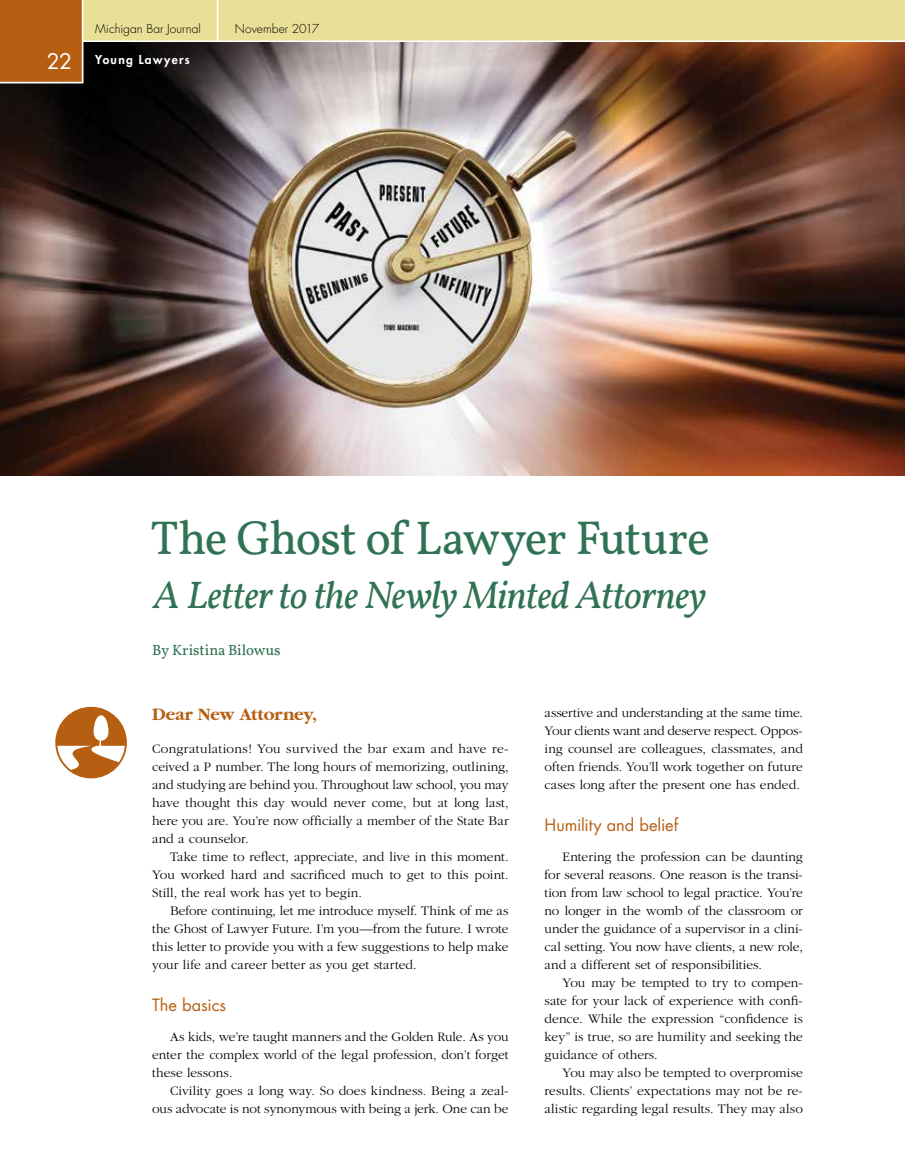
<style>
.page{position:relative;width:905px;height:1175px;background:#fff}
.page>*{position:absolute;margin:0;border:0;box-sizing:border-box;transform-origin:0 0}
.t1{font:48px "Vollkorn";letter-spacing:-.025em;color:#307254}
.t2{font:italic 39px "Vollkorn";letter-spacing:-.02em;color:#307254}
.t3{font:21px "Futura";color:#fff}
.t4{font:700 18px "Garamond";color:#b65f13}
.t5{font:16.5px "Futura";letter-spacing:-.005em;color:#b65f13}
.t6{font:15px "Vollkorn";color:#307254}
.t7{font:300 13.5px/18px "Garamond";letter-spacing:.005em;color:#000;text-align:justify}
.t8{font:300 12px "Futura";color:#000}
.t9{font:800 12px "Futura";letter-spacing:.11em;color:#fff}
</style>
<div class="page">
<img style="left:0;top:84px;width:904px;height:392px">
<svg style="left:0;top:0;width:904px;height:84px;background:#b1996d"></svg>
<div style="left:55px;top:707px;width:72px;height:71px;background:#b65f13;border-radius:50%"></div>
<svg style="left:57px;top:715px;width:68px;height:55px"></svg>
<h3 class="t3" style="left:47px;top:47px;width:27px">22</h3>
<p class="t8" style="left:95px;top:21px;width:107px">Michigan Bar Journal</p>
<p class="t8" style="left:235px;top:21px;width:86px">November 2017</p>
<p class="t9" style="left:95px;top:51px;width:96px">Young Lawyers</p>
<h1 class="t1" style="left:151px;top:509px;width:561px">The Ghost of Lawyer Future</h1>
<h2 class="t2" style="left:154px;top:571px;width:554px">A Letter to the Newly Minted Attorney</h2>
<p class="t6" style="left:152px;top:640px;width:130px">By Kristina Bilowus</p>
<h3 class="t4" style="left:152px;top:705px;width:167px">Dear New Attorney,</h3>
<p class="t7" style="left:152px;top:740px;width:358px">Congratulations! You survived the bar exam and have re&shy;ceived a P number. The long hours of memorizing, outlining, and studying are behind you. Throughout law school, you may have thought this day would never come, but at long last, here you are. You’re now officially a member of the State Bar and a counselor.</p>
<p class="t7" style="left:152px;top:848px;width:358px;text-indent:18px">Take time to reflect, appreciate, and live in this moment.<br>You worked hard and sacrificed much to get to this point.<br>Still, the real work has yet to begin.</p>
<p class="t7" style="left:152px;top:902px;width:358px;text-indent:18px">Before continuing, let me introduce myself. Think of me as the Ghost of Lawyer Future. I’m you—from the future. I wrote this letter to provide you with a few suggestions to help make your life and career better as you get started.</p>
<p class="t5" style="left:152px;top:993px;width:75px">The basics</p>
<p class="t7" style="left:152px;top:1028px;width:358px;text-indent:18px">As kids, we’re taught manners and the Golden Rule. As you enter the complex world of the legal profession, don’t forget these lessons.</p>
<p class="t7" style="left:152px;top:1082px;width:358px;text-align:right">Civility goes a long way. So does kindness. Being a zeal&shy;ous advocate is not synonymous with being a jerk. One can be</p>
<p class="t7" style="left:544px;top:704px;width:260px">assertive and understanding at the same time.<br>Your clients want and deserve respect. Oppos&shy;ing counsel are colleagues, classmates, and often friends. You’ll work together on future cases long after the present one has ended.</p>
<p class="t5" style="left:544px;top:813px;width:135px">Humility and belief</p>
<p class="t7" style="left:544px;top:848px;width:260px;text-indent:18px">Entering the profession can be daunting for several reasons. One reason is the transi&shy;tion from law school to legal practice. You’re no longer in the womb of the classroom or under the guidance of a supervisor in a clini&shy;cal setting. You now have clients, a new role, and a different set of responsibilities.</p>
<p class="t7" style="left:544px;top:974px;width:260px;text-indent:18px">You may be tempted to try to compen&shy;sate for your lack of experience with confi&shy;dence. While the expression “confidence is key” is true, so are humility and seeking the guidance of others.</p>
<p class="t7" style="left:544px;top:1064px;width:260px;text-indent:18px">You may also be tempted to overpromise results. Clients’ expectations may not be re&shy;alistic regarding legal results. They may also</p>
</div>
